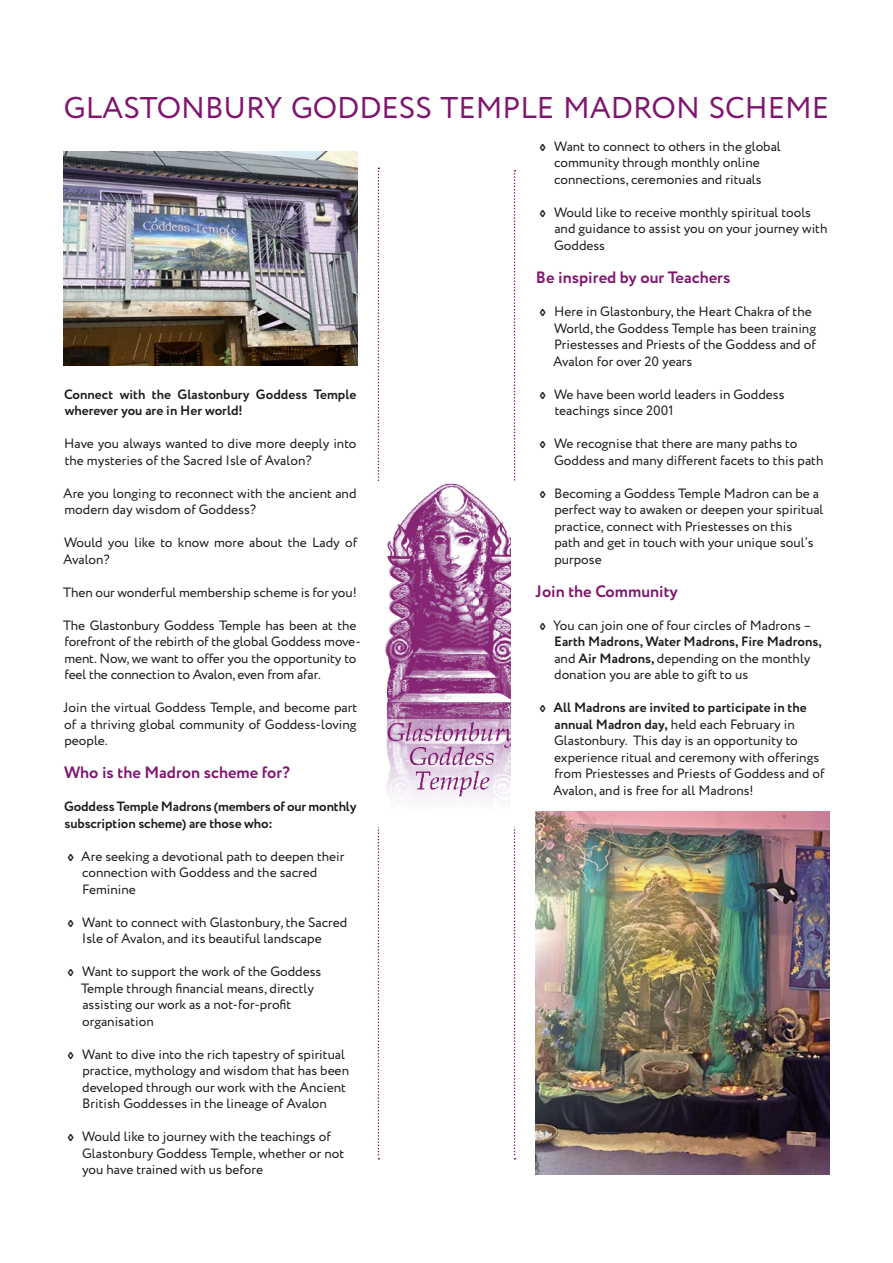
<style>
.page{position:relative;width:893px;height:1263px;background:#fff}
.page>*{position:absolute;margin:0;border:0;box-sizing:border-box;transform-origin:0 0}
.t1{font:30px "Circe";color:#80156f}
.t2{font:700 16.5px "Circe";color:#80156f}
.t3{font:13.5px/16.5px "Circe";color:#1d1d1b}
.t4{font:700 13.5px/16.5px "Circe";letter-spacing:-.01em;color:#1d1d1b}
.s1{font-weight:700}
</style>
<div class="page">
<svg style="left:378px;top:168px;width:1px;height:991px"></svg>
<svg style="left:514px;top:170px;width:1px;height:989px"></svg>
<img style="left:64px;top:151px;width:293px;height:215px">
<div style="left:368px;top:481px;width:157px;height:346px;background:#fff"></div>
<img style="left:385px;top:483px;width:126px;height:319px">
<img style="left:536px;top:811px;width:293px;height:363px">
<h1 class="t1" style="left:64px;top:88px;width:767px">GLASTONBURY GODDESS TEMPLE MADRON SCHEME</h1>
<p class="t4" style="left:64px;top:386px;width:294px">Connect with the Glastonbury Goddess Temple wherever you are in Her world!</p>
<p class="t3" style="left:64px;top:436px;width:294px">Have you always wanted to dive more deeply into the mysteries of the Sacred Isle of Avalon?</p>
<p class="t3" style="left:63px;top:485px;width:295px">Are you longing to reconnect with the ancient and modern day wisdom of Goddess?</p>
<p class="t3" style="left:63px;top:535px;width:295px">Would you like to know more about the Lady of<br>Avalon?</p>
<p class="t3" style="left:63px;top:584px;width:295px">Then our wonderful membership scheme is for you!</p>
<p class="t3" style="left:63px;top:617px;width:299px">The Glastonbury Goddess Temple has been at the forefront of the rebirth of the global Goddess move&shy;ment. Now, we want to offer you the opportunity to feel the connection to Avalon, even from afar.</p>
<p class="t3" style="left:64px;top:700px;width:295px;text-align:justify">Join the virtual Goddess Temple, and become part of a thriving global community of Goddess-loving people.</p>
<p class="t2" style="left:64px;top:761px;width:227px">Who is the Madron scheme for?</p>
<p class="t4" style="left:64px;top:799px;width:294px">Goddess Temple Madrons (members of our monthly subscription scheme) are those who:</p>
<p class="t3" style="left:82px;top:848px;width:264px;text-indent:-15px"><span class="s1">◊</span> Are seeking a devotional path to deepen their connection with Goddess and the sacred<br>Feminine</p>
<p class="t3" style="left:82px;top:914px;width:267px;text-indent:-14px"><span class="s1">◊</span> Want to connect with Glastonbury, the Sacred<br>Isle of Avalon, and its beautiful landscape</p>
<p class="t3" style="left:81px;top:964px;width:242px;text-indent:-14px"><span class="s1">◊</span> Want to support the work of the Goddess Temple through financial means, directly assisting our work as a not-for-profit organisation</p>
<p class="t3" style="left:82px;top:1046px;width:268px;text-indent:-15px"><span class="s1">◊</span> Want to dive into the rich tapestry of spiritual practice, mythology and wisdom that has been developed through our work with the Ancient British Goddesses in the lineage of Avalon</p>
<p class="t3" style="left:82px;top:1129px;width:264px;text-indent:-15px"><span class="s1">◊</span> Would like to journey with the teachings of<br>Glastonbury Goddess Temple, whether or not you have trained with us before</p>
<p class="t3" style="left:539px;top:139px;width:243px;text-align:center"><span class="s1">◊</span> Want to connect to others in the global community through monthly online connections, ceremonies and rituals</p>
<p class="t3" style="left:554px;top:205px;width:275px;text-indent:-15px"><span class="s1">◊</span> Would like to receive monthly spiritual tools and guidance to assist you on your journey with<br>Goddess</p>
<p class="t2" style="left:536px;top:266px;width:196px">Be inspired by our Teachers</p>
<p class="t3" style="left:553px;top:304px;width:264px;text-indent:-14px"><span class="s1">◊</span> Here in Glastonbury, the Heart Chakra of the World, the Goddess Temple has been training Priestesses and Priests of the Goddess and of Avalon for over 20 years</p>
<p class="t3" style="left:555px;top:386px;width:231px;text-indent:-15px"><span class="s1">◊</span> We have been world leaders in Goddess teachings since 2001</p>
<p class="t3" style="left:554px;top:436px;width:271px;text-indent:-15px"><span class="s1">◊</span> We recognise that there are many paths to<br>Goddess and many different facets to this path</p>
<p class="t3" style="left:554px;top:485px;width:271px;text-indent:-15px"><span class="s1">◊</span> Becoming a Goddess Temple Madron can be a perfect way to awaken or deepen your spiritual practice, connect with Priestesses on this<br>path and get in touch with your unique soul’s purpose</p>
<p class="t2" style="left:536px;top:580px;width:144px">Join the Community</p>
<p class="t3" style="left:554px;top:617px;width:269px;text-indent:-15px"><span class="s1">◊</span> You can join one of four circles of Madrons – <span class="s1">Earth Madrons, Water Madrons, Fire Madrons, </span>and <span class="s1">Air Madrons,</span> depending on the monthly donation you are able to gift to us</p>
<p class="t3" style="left:553px;top:700px;width:273px;text-indent:-14px"><span class="s1">◊ All Madrons are invited to participate in the annual Madron day,</span> held each February in Glastonbury. This day is an opportunity to experience ritual and ceremony with offerings from Priestesses and Priests of Goddess and of Avalon, and is free for all Madrons!</p>
</div>
